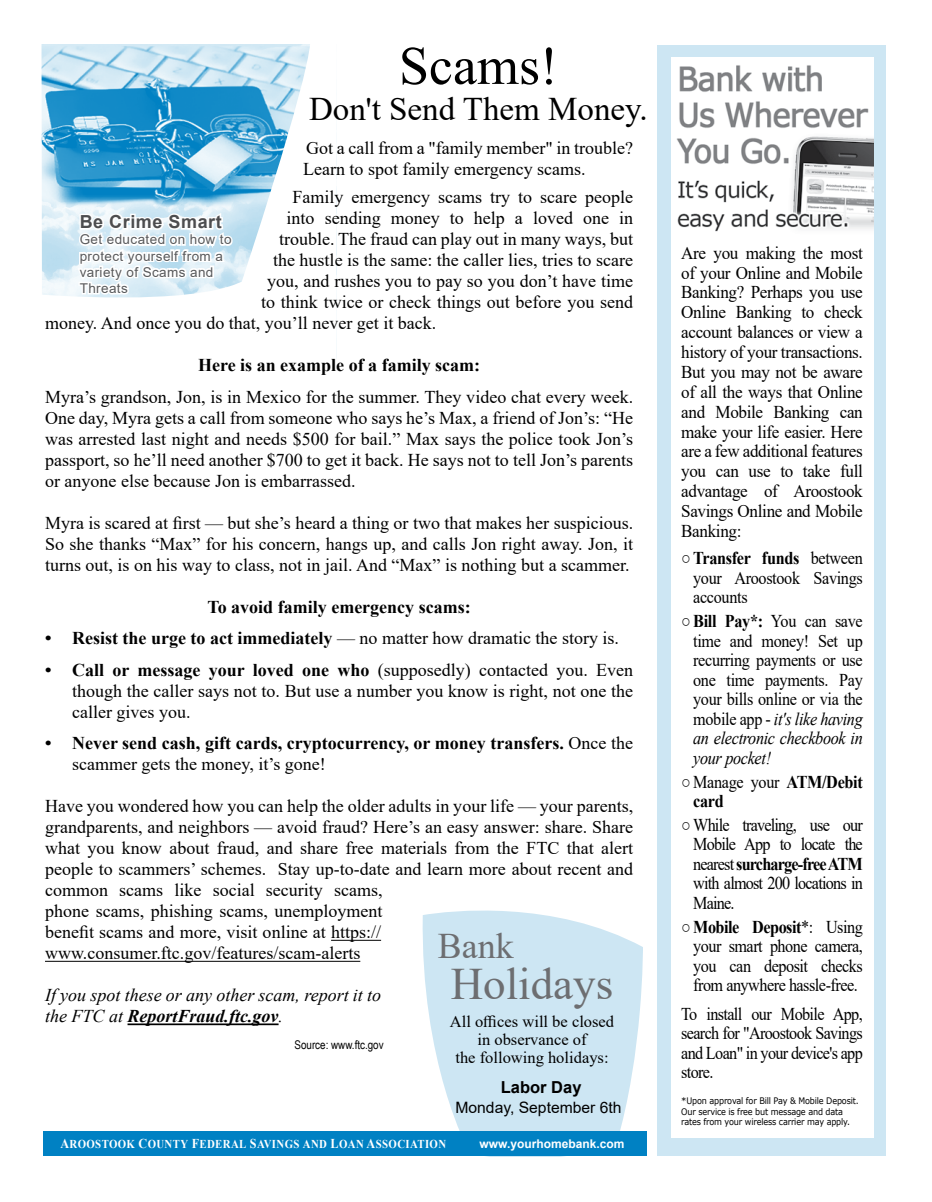
<style>
.page{position:relative;width:932px;height:1202px;background:#fff}
.page>*{position:absolute;margin:0;border:0;box-sizing:border-box;transform-origin:0 0}
.t1{font:54px "Times New Roman";color:#000}
.t2{font:45px "Times New Roman";color:#6d6e71}
.t3{font:36px "Times New Roman";color:#6d6e71}
.t4{font:33px "Times New Roman";color:#000}
.t5{font:18px/21px "Times New Roman";color:#000;text-align:justify}
.t6{font:18px/19.5px "Times New Roman";color:#000;text-align:justify;scale:.9 1}
.t7{font:18px/19.8px "Times New Roman";color:#000;text-align:justify;scale:.95 1}
.t8{font:700 18px/21px "Times New Roman";color:#000}
.t9{font:italic 18px/21px "Times New Roman";color:#000}
.t10{font:700 18px/19.5px "Times New Roman";color:#000;scale:.9 1}
.t11{font:700 18px "Arial";letter-spacing:.03em;color:#4d4d4f}
.t12{font:16.5px/18px "Times New Roman";color:#000;text-align:center}
.t13{font:700 16.5px "Arial";color:#000}
.t14{font:15.6px "Arial";color:#000}
.t15{font:13.5px/16.2px "Arial";letter-spacing:.03em;color:#58595b}
.t16{font:700 12px "Times New Roman";letter-spacing:.035em;color:#fff;scale:.9 1}
.t17{font:700 12px "Arial";color:#fff}
.t18{font:12px "Arial Narrow";color:#000}
.t19{font:9px/10.5px "Verdana";letter-spacing:-.02em;color:#000;scale:.95 1}
.s1{font-weight:700}
.s2{font-weight:400}
.s3{font-family:"Arial";font-weight:700}
.s4{font-style:italic}
.s5{font-family:"Arial"}
.s6{font-size:13.5px}
</style>
<div class="page">
<svg style="left:41px;top:44px;width:296px;height:314px"></svg>
<div style="left:657px;top:45px;width:228px;height:1110px;background:#cde6f3"></div>
<svg style="left:423px;top:910px;width:220px;height:247px;background:#d2e8f4"></svg>
<div style="left:43px;top:1131px;width:603px;height:24px;background:#0081c3"></div>
<hr style="left:331px;top:940px;width:50px;height:1px;background:#000">
<hr style="left:45px;top:961px;width:315px;height:1px;background:#000">
<hr style="left:128px;top:1023px;width:150px;height:2px;background:#000">
<svg style="left:75px;top:204px;width:160px;height:95px"></svg>
<div style="left:671px;top:57px;width:202px;height:1080px;background:#fff"></div>
<h1 class="t1" style="left:399px;top:28px;width:160px">Scams!</h1>
<h3 class="t4" style="left:309px;top:86px;width:340px">Don't Send Them Money.</h3>
<p class="t5" style="left:303px;top:137px;width:332px">Got a call from a "family member" in trouble?<br>Learn to spot family emergency scams.</p>
<p class="t5" style="left:292px;top:186px;width:342px">Family emergency scams try to scare people</p>
<p class="t5" style="left:287px;top:207px;width:348px">into sending money to help a loved one in</p>
<p class="t5" style="left:279px;top:228px;width:356px">trouble. The fraud can play out in many ways, but</p>
<p class="t5" style="left:273px;top:249px;width:362px">the hustle is the same: the caller lies, tries to scare</p>
<p class="t5" style="left:267px;top:270px;width:368px">you, and rushes you to pay so you don’t have time</p>
<p class="t5" style="left:261px;top:291px;width:374px">to think twice or check things out before you send</p>
<p class="t5" style="left:45px;top:312px;width:393px">money. And once you do that, you’ll never get it back.</p>
<p class="t8" style="left:198px;top:354px;width:284px">Here is an example of a family scam:</p>
<p class="t5" style="left:45px;top:386px;width:590px">Myra’s grandson, Jon, is in Mexico for the summer. They video chat every week.<br>One day, Myra gets a call from someone who says he’s Max, a friend of Jon’s: “He was arrested last night and needs $500 for bail.” Max says the police took Jon’s passport, so he’ll need another $700 to get it back. He says not to tell Jon’s parents or anyone else because Jon is embarrassed.</p>
<p class="t5" style="left:45px;top:512px;width:590px">Myra is scared at first — but she’s heard a thing or two that makes her suspicious.<br>So she thanks “Max” for his concern, hangs up, and calls Jon right away. Jon, it turns out, is on his way to class, not in jail. And “Max” is nothing but a scammer.</p>
<p class="t8" style="left:207px;top:596px;width:265px">To avoid family emergency scams:</p>
<p class="t5" style="left:45px;top:627px;width:575px"><span class="s1">• Resist the urge to act immediately</span> — no matter how dramatic the story is.</p>
<p class="t5" style="left:72px;top:659px;width:563px;text-indent:-27px"><span class="s1">• Call or message your loved one who</span> (supposedly) contacted you. Even though the caller says not to. But use a number you know is right, not one the caller gives you.</p>
<p class="t8" style="left:72px;top:732px;width:563px;text-indent:-27px">• Never send cash, gift cards, cryptocurrency, or money transfers. <span class="s2">Once the scammer gets the money, it’s gone!</span></p>
<p class="t5" style="left:45px;top:795px;width:590px;text-align:left">Have you wondered how you can help the older adults in your life — your parents, grandparents, and neighbors — avoid fraud? Here’s an easy answer: share. Share what you know about fraud, and share free materials from the FTC that alert people to scammers’ schemes. Stay up-to-date and learn more about recent and common scams like social security scams,<br>phone scams, phishing scams, unemployment<br>benefit scams and more, visit online at https:// www.consumer.ftc.gov/features/scam-alerts</p>
<p class="t9" style="left:45px;top:984px;width:338px">If you spot these or any other scam, report it to the FTC at <span class="s1">ReportFraud.ftc.gov</span>.</p>
<p class="t11" style="left:80px;top:209px;width:144px">Be Crime Smart</p>
<p class="t15" style="left:80px;top:231px;width:153px">Get educated on how to protect yourself from a variety of Scams and<br>Threats</p>
<p class="t7" style="left:681px;top:242px;width:193px">Are you making the most of your Online and Mobile Banking? Perhaps you use Online Banking to check account balances or view a history of your transactions.<br>But you may not be aware of all the ways that Online and Mobile Banking can make your life easier. Here are a few additional features you can use to take full advantage of Aroostook Savings Online and Mobile Banking:</p>
<p class="t6" style="left:693px;top:548px;width:190px;text-indent:-12px"><span class="s3">○</span> <span class="s1">Transfer funds</span> between your Aroostook Savings accounts</p>
<p class="t6" style="left:693px;top:611px;width:190px;text-indent:-12px"><span class="s3">○</span> <span class="s1">Bill Pay*:</span> You can save time and money! Set up recurring payments or use one time payments. Pay your bills online or via the mobile app - <span class="s4">it's like having an electronic checkbook in your pocket!</span></p>
<p class="t10" style="left:693px;top:771px;width:190px;text-indent:-12px"><span class="s5">○</span> <span class="s2">Manage your</span> ATM/Debit card</p>
<p class="t6" style="left:693px;top:814px;width:190px;text-indent:-12px"><span class="s3">○</span> While traveling, use our Mobile App to locate the nearest <span class="s1">surcharge-free ATM </span>with almost 200 locations in Maine.</p>
<p class="t6" style="left:693px;top:916px;width:190px;text-indent:-12px"><span class="s3">○</span> <span class="s1">Mobile Deposit</span>*: Using your smart phone camera, you can deposit checks from anywhere hassle-free.</p>
<p class="t6" style="left:681px;top:1003px;width:203px">To install our Mobile App, search for "Aroostook Savings and Loan" in your device's app store.</p>
<p class="t19" style="left:681px;top:1095px;width:188px">*Upon approval for Bill Pay &amp; Mobile Deposit.<br>Our service is free but message and data rates from your wireless carrier may apply.</p>
<h3 class="t3" style="left:438px;top:920px;width:77px">Bank</h3>
<h2 class="t2" style="left:451px;top:952px;width:164px">Holidays</h2>
<p class="t12" style="left:450px;top:1012px;width:166px">All offices will be closed in observance of<br>the following holidays:</p>
<p class="t13" style="left:501px;top:1075px;width:82px">Labor Day</p>
<p class="t14" style="left:455px;top:1096px;width:168px">Monday, September 6th</p>
<p class="t18" style="left:294px;top:1036px;width:91px">Source: www.ftc.gov</p>
<p class="t16" style="left:60px;top:1135px;width:430px"><span class="s6">A</span>ROOSTOOK <span class="s6">C</span>OUNTY <span class="s6">F</span>EDERAL <span class="s6">S</span>AVINGS AND <span class="s6">L</span>OAN <span class="s6">A</span>SSOCIATION</p>
<p class="t17" style="left:479px;top:1135px;width:146px">www.yourhomebank.com</p>
</div>
